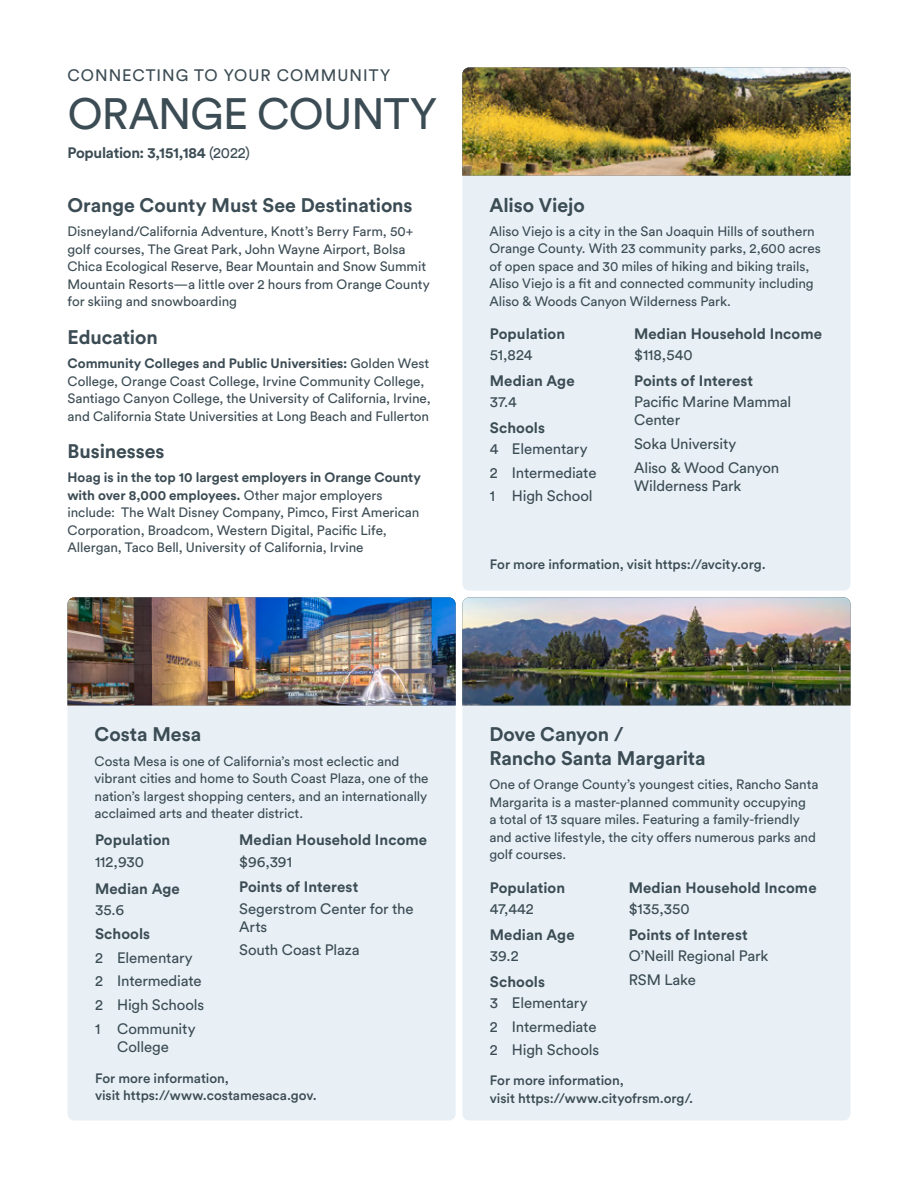
<style>
.page{position:relative;width:918px;height:1188px;background:#fff}
.page>*{position:absolute;margin:0;border:0;box-sizing:border-box;transform-origin:0 0}
.t1{font:43.5px "Circular Std";letter-spacing:-.02em;color:#3c4c54}
.t2{font:700 19.5px/23.4px "Circular Std";letter-spacing:-.005em;color:#3c4c54}
.t3{font:16.5px "Circular Std";letter-spacing:.06em;color:#3c4c54}
.t4{font:15px/23.7px "Circular Std";letter-spacing:-.01em;color:#3c4c54}
.t5{font:700 15px "Circular Std";letter-spacing:.005em;color:#3c4c54}
.t6{font:700 15px "Circular Std";letter-spacing:-.02em;color:#3c4c54}
.t7{font:13.5px/17.5px "Circular Std";letter-spacing:-.005em;color:#3c4c54}
.t8{font:500 13.5px/17.5px "Circular Std";letter-spacing:-.005em;color:#3c4c54}
.s1{font-weight:400}
.s2{font-weight:700}
</style>
<div class="page">
<div style="left:462px;top:68px;width:388px;height:523px;background:#e8f0f6;border-radius:7px"></div>
<img style="left:462px;top:68px;width:388px;height:108px">
<div style="left:68px;top:597px;width:388px;height:523px;background:#e8f0f6;border-radius:7px"></div>
<img style="left:68px;top:597px;width:388px;height:108px">
<div style="left:462px;top:597px;width:388px;height:523px;background:#e8f0f6;border-radius:7px"></div>
<img style="left:462px;top:597px;width:388px;height:108px">
<p class="t3" style="left:68px;top:65px;width:324px">CONNECTING TO YOUR COMMUNITY</p>
<h1 class="t1" style="left:68px;top:87px;width:371px">ORANGE COUNTY</h1>
<p class="t6" style="left:68px;top:143px;width:184px">Population: 3,151,184 <span class="s1">(2022)</span></p>
<h2 class="t2" style="left:68px;top:193px;width:347px">Orange County Must See Destinations</h2>
<p class="t7" style="left:68px;top:223px;width:364px">Disneyland/California Adventure, Knott’s Berry Farm, 50+ golf courses, The Great Park, John Wayne Airport, Bolsa Chica Ecological Reserve, Bear Mountain and Snow Summit Mountain Resorts—a little over 2 hours from Orange County for skiing and snowboarding</p>
<h2 class="t2" style="left:68px;top:325px;width:92px">Education</h2>
<p class="t7" style="left:68px;top:354px;width:365px"><span class="s2">Community Colleges and Public Universities:</span> Golden West College, Orange Coast College, Irvine Community College, Santiago Canyon College, the University of California, Irvine, and California State Universities at Long Beach and Fullerton</p>
<h2 class="t2" style="left:68px;top:439px;width:99px">Businesses</h2>
<p class="t7" style="left:68px;top:469px;width:355px"><span class="s2">Hoag is in the top 10 largest employers in Orange County with over 8,000 employees.</span> Other major employers include: The Walt Disney Company, Pimco, First American Corporation, Broadcom, Western Digital, Pacific Life, Allergan, Taco Bell, University of California, Irvine</p>
<h2 class="t2" style="left:489px;top:193px;width:97px">Aliso Viejo</h2>
<p class="t7" style="left:489px;top:222px;width:333px">Aliso Viejo is a city in the San Joaquin Hills of southern Orange County. With 23 community parks, 2,600 acres of open space and 30 miles of hiking and biking trails, Aliso Viejo is a fit and connected community including Aliso &amp; Woods Canyon Wilderness Park.</p>
<p class="t5" style="left:490px;top:324px;width:77px">Population</p>
<p class="t4" style="left:490px;top:343px;width:44px">51,824</p>
<p class="t5" style="left:490px;top:371px;width:86px">Median Age</p>
<p class="t4" style="left:490px;top:390px;width:29px">37.4</p>
<p class="t5" style="left:490px;top:418px;width:57px">Schools</p>
<p class="t4" style="left:490px;top:437px;width:108px">4 Elementary<br>2 Intermediate<br>1 High School</p>
<p class="t5" style="left:634px;top:324px;width:189px">Median Household Income</p>
<p class="t4" style="left:634px;top:343px;width:60px">$118,540</p>
<p class="t5" style="left:634px;top:371px;width:121px">Points of Interest</p>
<p class="t4" style="left:634px;top:393px;width:159px;line-height:18px">Pacific Marine Mammal<br>Center</p>
<p class="t4" style="left:634px;top:432px;width:147px">Soka University<br>Aliso &amp; Wood Canyon</p>
<p class="t4" style="left:634px;top:473px;width:109px">Wilderness Park</p>
<p class="t8" style="left:490px;top:555px;width:277px">For more information, visit https://avcity.org.</p>
<h2 class="t2" style="left:94px;top:722px;width:108px">Costa Mesa</h2>
<p class="t7" style="left:94px;top:752px;width:336px">Costa Mesa is one of California’s most eclectic and vibrant cities and home to South Coast Plaza, one of the nation’s largest shopping centers, and an internationally acclaimed arts and theater district.</p>
<p class="t5" style="left:95px;top:831px;width:77px">Population</p>
<p class="t4" style="left:95px;top:849px;width:51px">112,930</p>
<p class="t5" style="left:95px;top:879px;width:86px">Median Age</p>
<p class="t4" style="left:95px;top:898px;width:31px">35.6</p>
<p class="t5" style="left:95px;top:924px;width:57px">Schools</p>
<p class="t4" style="left:95px;top:945px;width:111px">2 Elementary<br>2 Intermediate<br>2 High Schools<br>1 Community</p>
<p class="t4" style="left:117px;top:1034px;width:53px">College</p>
<p class="t5" style="left:239px;top:831px;width:189px">Median Household Income</p>
<p class="t4" style="left:239px;top:849px;width:54px">$96,391</p>
<p class="t5" style="left:239px;top:877px;width:121px">Points of Interest</p>
<p class="t4" style="left:239px;top:899px;width:176px;line-height:18px">Segerstrom Center for the<br>Arts</p>
<p class="t4" style="left:239px;top:938px;width:122px">South Coast Plaza</p>
<p class="t8" style="left:95px;top:1069px;width:223px">For more information,<br>visit https://www.costamesaca.gov.</p>
<h2 class="t2" style="left:489px;top:722px;width:218px">Dove Canyon /<br>Rancho Santa Margarita</h2>
<p class="t7" style="left:489px;top:775px;width:331px">One of Orange County’s youngest cities, Rancho Santa Margarita is a master-planned community occupying<br>a total of 13 square miles. Featuring a family-friendly and active lifestyle, the city offers numerous parks and golf courses.</p>
<p class="t5" style="left:490px;top:878px;width:77px">Population</p>
<p class="t4" style="left:490px;top:897px;width:45px">47,442</p>
<p class="t5" style="left:490px;top:925px;width:86px">Median Age</p>
<p class="t4" style="left:490px;top:944px;width:30px">39.2</p>
<p class="t5" style="left:490px;top:972px;width:57px">Schools</p>
<p class="t4" style="left:490px;top:991px;width:111px">3 Elementary<br>2 Intermediate<br>2 High Schools</p>
<p class="t5" style="left:629px;top:878px;width:189px">Median Household Income</p>
<p class="t4" style="left:629px;top:897px;width:63px">$135,350</p>
<p class="t5" style="left:629px;top:925px;width:121px">Points of Interest</p>
<p class="t4" style="left:629px;top:944px;width:141px">O’Neill Regional Park<br>RSM Lake</p>
<p class="t8" style="left:490px;top:1072px;width:205px">For more information,<br>visit https://www.cityofrsm.org/.</p>
</div>
